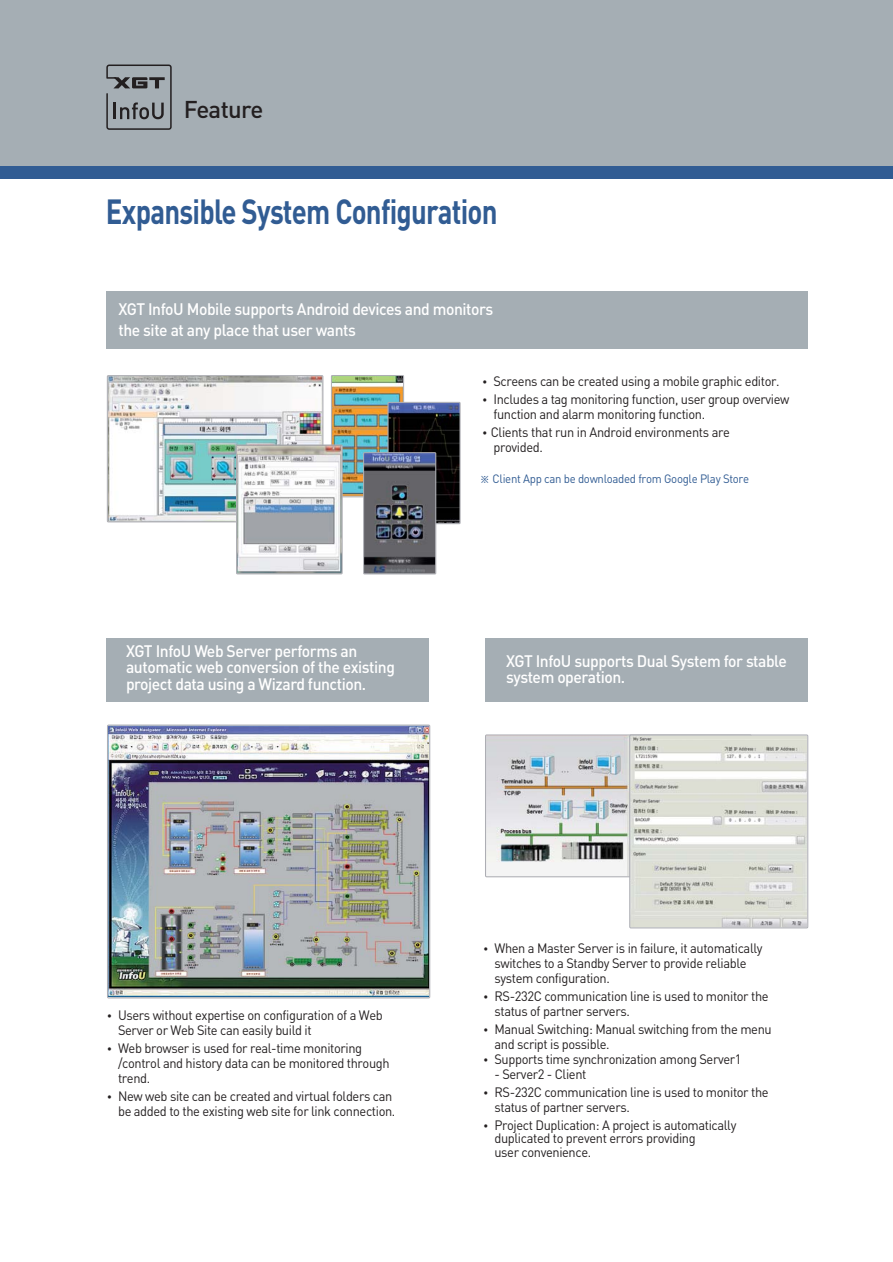
<style>
.page{position:relative;width:893px;height:1262px;background:#fff}
.page>*{position:absolute;margin:0;border:0;box-sizing:border-box;transform-origin:0 0}
.t1{font:700 34.5px "DIN";letter-spacing:-.025em;color:#315c93;scale:.8 1}
.t2{font:500 24px "DIN";letter-spacing:-.025em;color:#231f20}
.t3{font:500 16.5px/16.5px "DIN";letter-spacing:-.025em;color:#fff;scale:.95 1}
.t4{font:13.5px/15px "DIN";letter-spacing:-.03em;color:#231f20;scale:.95 1}
.t5{font:12px "DIN";letter-spacing:-.025em;color:#315c93;scale:.95 1}
.s1{font-family:"YGO12"}
</style>
<div class="page">
<div style="left:0;top:0;width:892px;height:179px;background:#315c93"></div>
<div style="left:0;top:0;width:892px;height:166px;background:#a5aeb4"></div>
<svg style="left:106px;top:64px;width:66px;height:66px"></svg>
<div style="left:106px;top:291px;width:702px;height:58px;background:#a5aeb4"></div>
<div style="left:106px;top:638px;width:323px;height:64px;background:#a5aeb4"></div>
<div style="left:485px;top:638px;width:323px;height:64px;background:#a5aeb4"></div>
<img style="left:108px;top:376px;width:214px;height:145px">
<div style="left:107px;top:375px;width:216px;height:147px;border:1px solid #adaeb4"></div>
<img style="left:332px;top:376px;width:71px;height:120px">
<div style="left:331px;top:375px;width:73px;height:122px;border:1px solid #adaeb4"></div>
<img style="left:388px;top:403px;width:72px;height:120px">
<div style="left:387px;top:402px;width:73px;height:122px;border:1px solid #adaeb4"></div>
<img style="left:237px;top:445px;width:105px;height:128px">
<div style="left:236px;top:444px;width:106px;height:130px;border:1px solid #adaeb4"></div>
<img style="left:108px;top:725px;width:321px;height:272px">
<div style="left:107px;top:724px;width:323px;height:274px;border:1px solid #adaeb4"></div>
<img style="left:486px;top:735px;width:264px;height:141px">
<div style="left:485px;top:734px;width:266px;height:143px;border:1px solid #adaeb4"></div>
<img style="left:630px;top:735px;width:176px;height:192px">
<div style="left:629px;top:734px;width:179px;height:194px;border:1px solid #adaeb4"></div>
<img style="left:364px;top:453px;width:71px;height:120px">
<div style="left:363px;top:452px;width:73px;height:122px;border:1px solid #adaeb4"></div>
<h2 class="t2" style="left:184px;top:94px;width:81px">Feature</h2>
<h1 class="t1" style="left:106px;top:189px;width:491px">Expansible System Configuration</h1>
<p class="t3" style="left:118px;top:298px;width:396px;line-height:21px">XGT InfoU Mobile supports Android devices and monitors the site at any place that user wants</p>
<p class="t4" style="left:478px;top:373px;width:318px"><span class="s1">•</span> Screens can be created using a mobile graphic editor.</p>
<p class="t4" style="left:493px;top:391px;width:313px;text-indent:-15px"><span class="s1">•</span> Includes a tag monitoring function, user group overview function and alarm monitoring function.</p>
<p class="t4" style="left:493px;top:424px;width:250px;text-indent:-15px"><span class="s1">•</span>Clients that run in Android environments are provided.</p>
<p class="t5" style="left:479px;top:471px;width:286px"><span class="s1">※</span> Client App can be downloaded from Google Play Store</p>
<p class="t3" style="left:126px;top:642px;width:284px">XGT InfoU Web Server performs an automatic web conversion of the existing project data using a Wizard function.</p>
<p class="t3" style="left:506px;top:652px;width:297px">XGT InfoU supports Dual System for stable system operation.</p>
<p class="t4" style="left:118px;top:1007px;width:280px;text-indent:-15px"><span class="s1">•</span> Users without expertise on configuration of a Web<br>Server or Web Site can easily build it</p>
<p class="t4" style="left:118px;top:1040px;width:287px;text-indent:-15px"><span class="s1">•</span> Web browser is used for real-time monitoring /control and history data can be monitored through trend.</p>
<p class="t4" style="left:103px;top:1088px;width:309px;text-align:right"><span class="s1">•</span> New web site can be created and virtual folders can be added to the existing web site for link connection.</p>
<p class="t4" style="left:494px;top:940px;width:284px;text-indent:-15px"><span class="s1">•</span> When a Master Server is in failure, it automatically switches to a Standby Server to provide reliable system configuration.</p>
<p class="t4" style="left:494px;top:988px;width:290px;text-indent:-15px"><span class="s1">•</span> RS-232C communication line is used to monitor the status of partner servers.</p>
<p class="t4" style="left:494px;top:1021px;width:293px;text-indent:-15px"><span class="s1">•</span> Manual Switching: Manual switching from the menu and script is possible.</p>
<p class="t4" style="left:479px;top:1051px;width:277px"><span class="s1">•</span> Supports time synchronization among Server1</p>
<p class="t4" style="left:494px;top:1066px;width:98px">- Server2 - Client</p>
<p class="t4" style="left:494px;top:1084px;width:290px;text-indent:-15px"><span class="s1">•</span> RS-232C communication line is used to monitor the status of partner servers.</p>
<p class="t4" style="left:494px;top:1117px;width:256px;line-height:13.5px;text-indent:-15px"><span class="s1">•</span> Project Duplication: A project is automatically duplicated to prevent errors providing<br>user convenience.</p>
</div>
